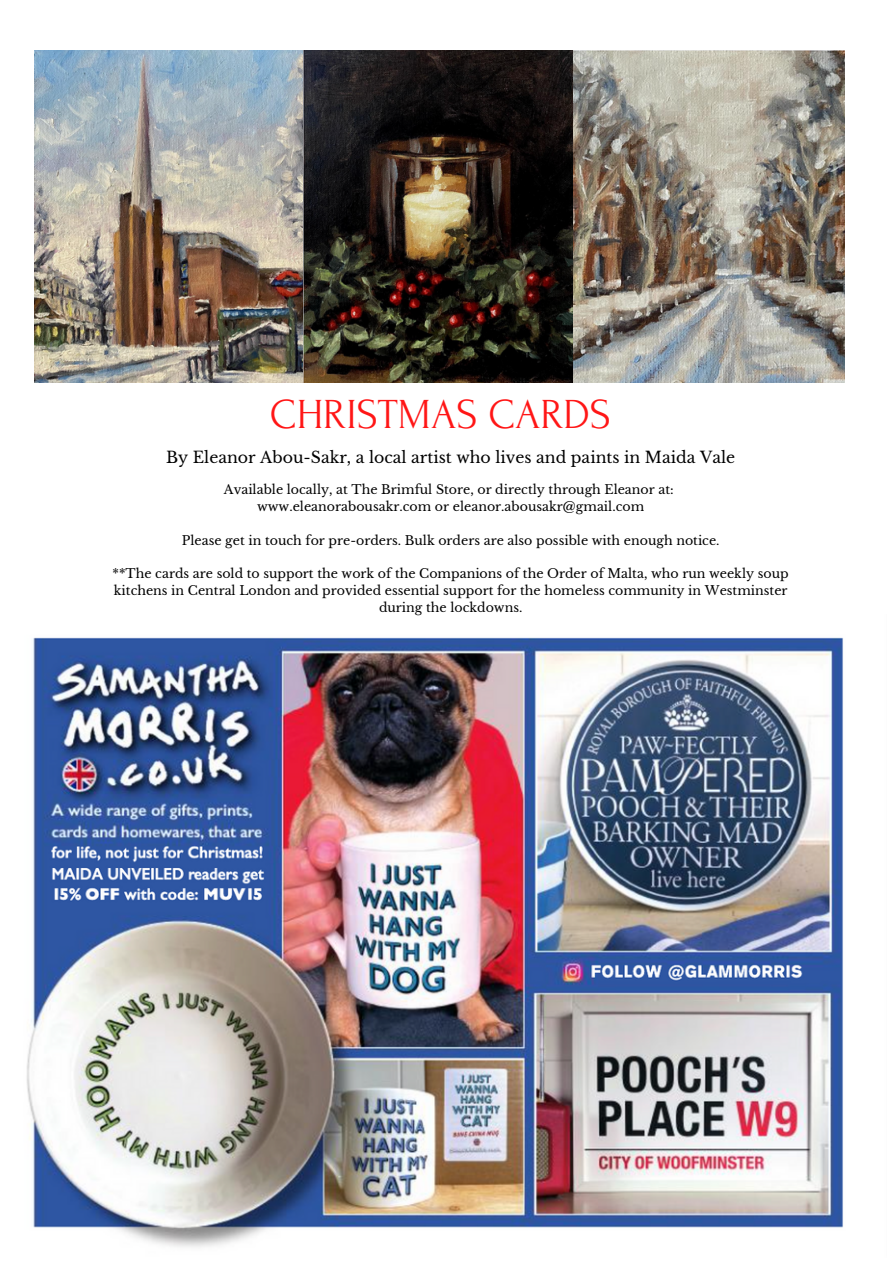
<style>
.page{position:relative;width:893px;height:1264px;background:#fff}
.page>*{position:absolute;margin:0;border:0;box-sizing:border-box;transform-origin:0 0}
.t1{font:42.75px "Forum";color:#ff1616}
.t2{font:15.75px "Libre Baskerville";color:#000}
.t3{font:12.6px/16.8px "Libre Baskerville";color:#000;text-align:center}
</style>
<div class="page">
<img style="left:26px;top:637px;width:817px;height:610px">
<img style="left:34px;top:51px;width:810px;height:331px">
<h1 class="t1" style="left:270px;top:391px;width:342px">CHRISTMAS CARDS</h1>
<p class="t2" style="left:166px;top:448px;width:570px">By Eleanor Abou-Sakr, a local artist who lives and paints in Maida Vale</p>
<p class="t3" style="left:224px;top:481px;width:451px">Available locally, at The Brimful Store, or directly through Eleanor at: www.eleanorabousakr.com or eleanor.abousakr@gmail.com</p>
<p class="t3" style="left:182px;top:532px;width:539px">Please get in touch for pre-orders. Bulk orders are also possible with enough notice.</p>
<p class="t3" style="left:113px;top:565px;width:677px">**The cards are sold to support the work of the Companions of the Order of Malta, who run weekly soup kitchens in Central London and provided essential support for the homeless community in Westminster during the lockdowns.</p>
</div>
